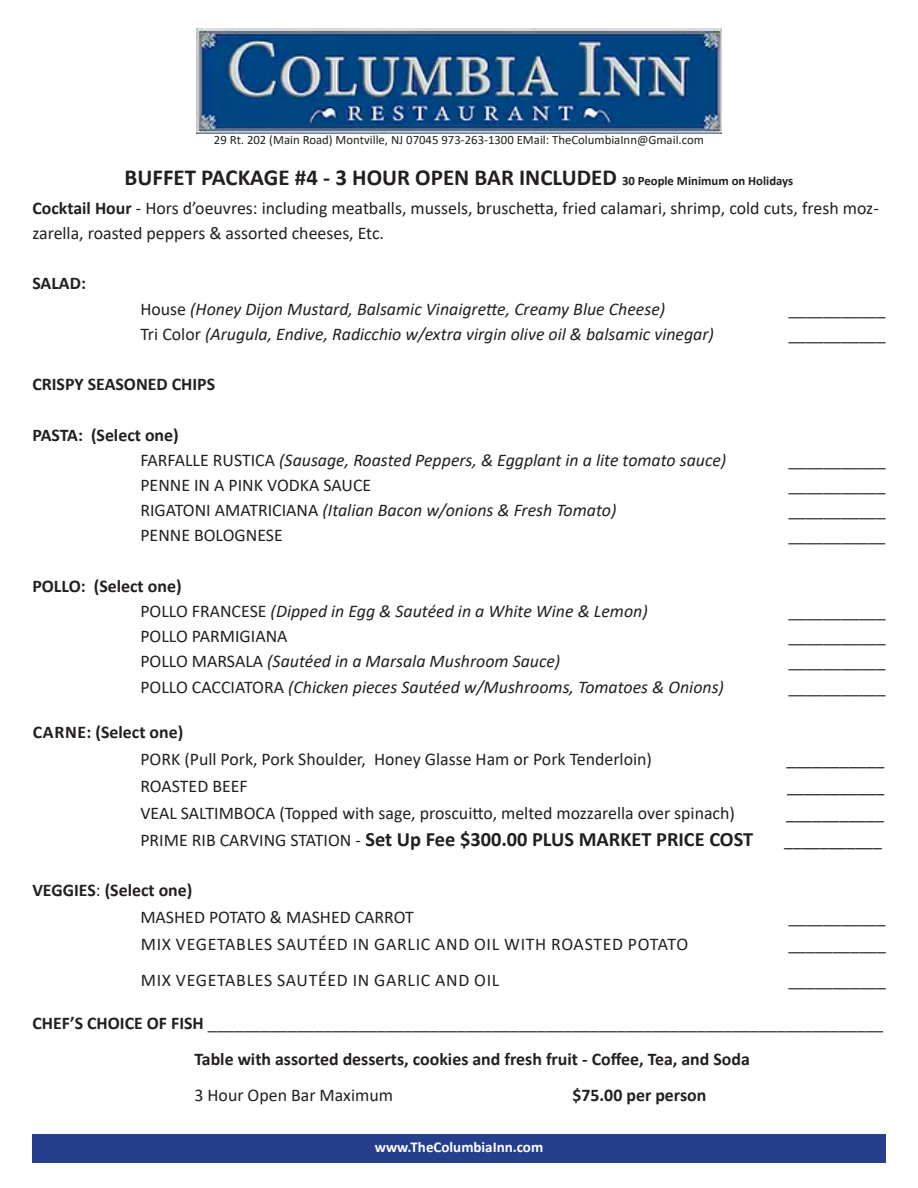
<style>
.page{position:relative;width:918px;height:1188px;background:#fff}
.page>*{position:absolute;margin:0;border:0;box-sizing:border-box;transform-origin:0 0}
.t1{font:700 22.95px "Calibri";color:#231f20}
.t2{font:700 20.4px "Calibri";color:#231f20}
.t3{font:17.85px/25.2px "Calibri";color:#231f20}
.t4{font:italic 17.85px "Calibri";color:#231f20}
.t5{font:700 17.85px "Calibri";color:#231f20}
.t6{font:17.85px "Calibri";letter-spacing:.04em;color:#231f20}
.t7{font:700 15px "Calibri";color:#fff}
.t8{font:12.75px "Calibri";color:#231f20}
.s1{font-size:12.75px}
.s2{font-weight:700}
.s3{font-style:normal}
.s4{font-weight:400;font-size:17.85px}
.s5{font-weight:400}
</style>
<div class="page">
<div style="left:32px;top:1134px;width:854px;height:28px;background:#253f8e"></div>
<img style="left:196px;top:28px;width:525px;height:105px">
<p class="t8" style="left:214px;top:131px;width:492px">29 Rt. 202 (Main Road) Montville, NJ 07045 973-263-1300 EMail: TheColumbiaInn@Gmail.com</p>
<p class="t1" style="left:125px;top:161px;width:670px">BUFFET PACKAGE #4 - 3 HOUR OPEN BAR INCLUDED <span class="s1">30 People Minimum on Holidays</span></p>
<p class="t3" style="left:32px;top:195px;width:848px"><span class="s2">Cocktail Hour</span> - Hors d’oeuvres: including meatballs, mussels, bruschetta, fried calamari, shrimp, cold cuts, fresh moz&shy;zarella, roasted peppers &amp; assorted cheeses, Etc.</p>
<p class="t5" style="left:32px;top:271px;width:55px">SALAD:</p>
<p class="t4" style="left:140px;top:296px;width:526px"><span class="s3">House</span> (Honey Dijon Mustard, Balsamic Vinaigrette, Creamy Blue Cheese)</p>
<p class="t3" style="left:788px;top:296px;width:99px">___________</p>
<p class="t4" style="left:140px;top:321px;width:575px"><span class="s3">Tri Color</span> (Arugula, Endive, Radicchio w/extra virgin olive oil &amp; balsamic vinegar)</p>
<p class="t3" style="left:788px;top:321px;width:99px">___________</p>
<p class="t5" style="left:32px;top:372px;width:184px">CRISPY SEASONED CHIPS</p>
<p class="t5" style="left:32px;top:422px;width:148px">PASTA: (Select one)</p>
<p class="t4" style="left:140px;top:447px;width:587px"><span class="s3">FARFALLE RUSTICA</span> (Sausage, Roasted Peppers, &amp; Eggplant in a lite tomato sauce)</p>
<p class="t3" style="left:788px;top:447px;width:99px">___________</p>
<p class="t3" style="left:140px;top:472px;width:232px">PENNE IN A PINK VODKA SAUCE</p>
<p class="t3" style="left:788px;top:472px;width:99px">___________</p>
<p class="t4" style="left:140px;top:498px;width:478px"><span class="s3">RIGATONI AMATRICIANA</span> (Italian Bacon w/onions &amp; Fresh Tomato)</p>
<p class="t3" style="left:788px;top:497px;width:99px">___________</p>
<p class="t3" style="left:140px;top:522px;width:144px">PENNE BOLOGNESE</p>
<p class="t3" style="left:788px;top:522px;width:99px">___________</p>
<p class="t5" style="left:32px;top:573px;width:151px">POLLO: (Select one)</p>
<p class="t4" style="left:140px;top:599px;width:509px"><span class="s3">POLLO FRANCESE</span> (Dipped in Egg &amp; Sautéed in a White Wine &amp; Lemon)</p>
<p class="t3" style="left:788px;top:598px;width:99px">___________</p>
<p class="t3" style="left:140px;top:623px;width:149px">POLLO PARMIGIANA</p>
<p class="t3" style="left:788px;top:623px;width:99px">___________</p>
<p class="t4" style="left:140px;top:649px;width:421px"><span class="s3">POLLO MARSALA</span> (Sautéed in a Marsala Mushroom Sauce)</p>
<p class="t3" style="left:788px;top:648px;width:99px">___________</p>
<p class="t4" style="left:140px;top:674px;width:585px"><span class="s3">POLLO CACCIATORA</span> (Chicken pieces Sautéed w/Mushrooms, Tomatoes &amp; Onions)</p>
<p class="t3" style="left:788px;top:674px;width:99px">___________</p>
<p class="t5" style="left:33px;top:719px;width:152px">CARNE: (Select one)</p>
<p class="t3" style="left:140px;top:746px;width:513px">PORK (Pull Pork, Pork Shoulder, Honey Glasse Ham or Pork Tenderloin)</p>
<p class="t4" style="left:788px;top:746px;width:99px">___________</p>
<p class="t3" style="left:140px;top:773px;width:109px">ROASTED BEEF</p>
<p class="t4" style="left:788px;top:773px;width:99px">___________</p>
<p class="t3" style="left:140px;top:800px;width:596px">VEAL SALTIMBOCA (Topped with sage, proscuitto, melted mozzarella over spinach)</p>
<p class="t4" style="left:788px;top:800px;width:99px">___________</p>
<p class="t2" style="left:140px;top:824px;width:614px"><span class="s4">PRIME RIB CARVING STATION -</span> Set Up Fee $300.00 PLUS MARKET PRICE COST</p>
<p class="t4" style="left:786px;top:827px;width:99px">___________</p>
<p class="t5" style="left:32px;top:877px;width:162px">VEGGIES<span class="s5">:</span> (Select one)</p>
<p class="t3" style="left:140px;top:904px;width:275px">MASHED POTATO &amp; MASHED CARROT</p>
<p class="t3" style="left:788px;top:904px;width:99px">___________</p>
<p class="t6" style="left:141px;top:932px;width:549px">MIX VEGETABLES SAUTÉED IN GARLIC AND OIL WITH ROASTED POTATO</p>
<p class="t3" style="left:788px;top:931px;width:99px">___________</p>
<p class="t6" style="left:141px;top:968px;width:360px">MIX VEGETABLES SAUTÉED IN GARLIC AND OIL</p>
<p class="t3" style="left:788px;top:967px;width:99px">___________</p>
<p class="t3" style="left:32px;top:1010px;width:853px"><span class="s2">CHEF’S CHOICE OF FISH</span> ____________________________________________________________________________</p>
<p class="t5" style="left:194px;top:1047px;width:557px">Table with assorted desserts, cookies and fresh fruit - Coffee, Tea, and Soda</p>
<p class="t3" style="left:194px;top:1082px;width:200px">3 Hour Open Bar Maximum</p>
<p class="t5" style="left:572px;top:1083px;width:135px">$75.00 per person</p>
<p class="t7" style="left:375px;top:1136px;width:170px">www.TheColumbiaInn.com</p>
</div>
